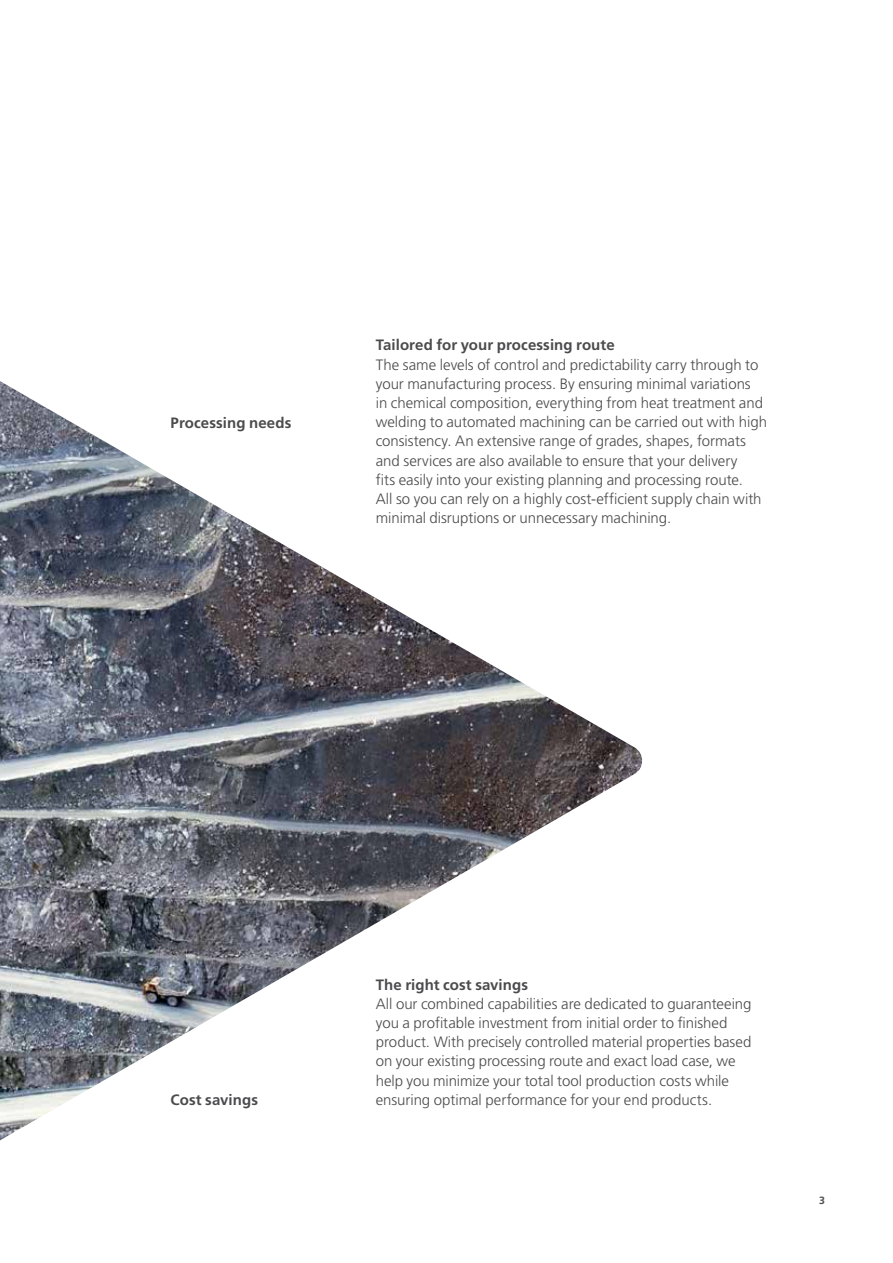
<style>
.page{position:relative;width:893px;height:1263px;background:#fff}
.page>*{position:absolute;margin:0;border:0;box-sizing:border-box;transform-origin:0 0}
.t1{font:300 15px/19.2px "Frutiger LT Std";letter-spacing:-.005em;color:#4b4b4d}
.t2{font:700 15px "Frutiger LT Std";letter-spacing:.005em;color:#4b4b4d}
.t3{font:700 10.5px "Frutiger LT Std";color:#4b4b4d}
</style>
<div class="page">
<img style="left:0;top:381px;width:643px;height:759px">
<p class="t2" style="left:171px;top:414px;width:122px">Processing needs</p>
<p class="t2" style="left:376px;top:336px;width:240px">Tailored for your processing route</p>
<p class="t1" style="left:376px;top:355px;width:393px">The same levels of control and predictability carry through to your manufacturing process. By ensuring minimal variations<br>in chemical composition, everything from heat treatment and welding to automated machining can be carried out with high consistency. An extensive range of grades, shapes, formats and services are also available to ensure that your delivery<br>fits easily into your existing planning and processing route.<br>All so you can rely on a highly cost-efficient supply chain with minimal disruptions or unnecessary machining.</p>
<p class="t2" style="left:171px;top:1091px;width:89px">Cost savings</p>
<p class="t2" style="left:376px;top:976px;width:154px">The right cost savings</p>
<p class="t1" style="left:376px;top:994px;width:377px">All our combined capabilities are dedicated to guaranteeing you a profitable investment from initial order to finished product. With precisely controlled material properties based on your existing processing route and exact load case, we help you minimize your total tool production costs while ensuring optimal performance for your end products.</p>
<p class="t3" style="left:819px;top:1194px;width:7px">3</p>
</div>
